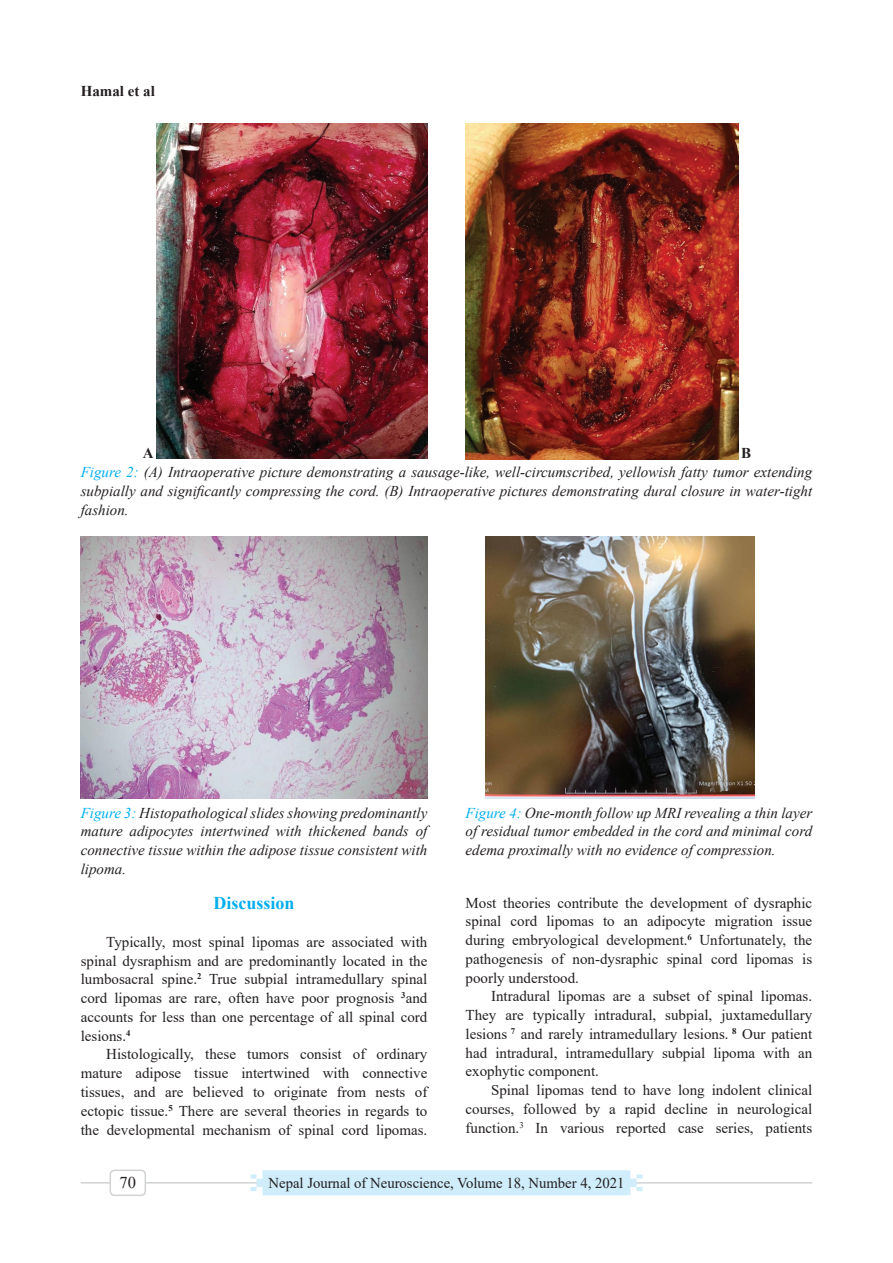
<style>
.page{position:relative;width:893px;height:1263px;background:#fff}
.page>*{position:absolute;margin:0;border:0;box-sizing:border-box;transform-origin:0 0}
.t1{font:700 18px "Times New Roman";color:#00aeef}
.t2{font:16.5px "Times New Roman";color:#231f20}
.t3{font:15px/18.8px "Times New Roman";color:#231f20;text-align:justify}
.t4{font:italic 15px/18.8px "Times New Roman";color:#231f20;text-align:justify}
.t5{font:700 15px "Times New Roman";color:#231f20}
.s1{color:#00aeef}
</style>
<div class="page">
<hr style="left:81px;top:1182px;width:731px;height:1px;background:#d1d2d4">
<svg style="left:244px;top:1170px;width:404px;height:25px;background:#d2eefb"></svg>
<div style="left:110px;top:1170px;width:35px;height:25px;background:#fff;border-radius:4px"></div>
<div style="left:110px;top:1169px;width:36px;height:27px;border:2px solid #d1d2d4;border-radius:4px"></div>
<img style="left:156px;top:123px;width:271px;height:335px">
<img style="left:466px;top:123px;width:273px;height:337px">
<img style="left:486px;top:537px;width:268px;height:261px">
<img style="left:81px;top:537px;width:346px;height:262px">
<p class="t5" style="left:81px;top:80px;width:76px">Hamal et al</p>
<p class="t5" style="left:143px;top:442px;width:12px">A</p>
<p class="t5" style="left:741px;top:442px;width:12px">B</p>
<p class="t4" style="left:81px;top:463px;width:733px"><span class="s1">Figure 2:</span> (A) Intraoperative picture demonstrating a sausage-like, well-circumscribed, yellowish fatty tumor extending subpially and significantly compressing the cord. (B) Intraoperative pictures demonstrating dural closure in water-tight fashion.</p>
<p class="t4" style="left:81px;top:803px;width:348px"><span class="s1">Figure 3:</span> Histopathological slides showing predominantly mature adipocytes intertwined with thickened bands of connective tissue within the adipose tissue consistent with lipoma.</p>
<p class="t4" style="left:466px;top:803px;width:348px"><span class="s1">Figure 4:</span> One-month follow up MRI revealing a thin layer of residual tumor embedded in the cord and minimal cord edema proximally with no evidence of compression.</p>
<p class="t1" style="left:214px;top:890px;width:83px">Discussion</p>
<p class="t3" style="left:81px;top:932px;width:348px;text-indent:26px">Typically, most spinal lipomas are associated with spinal dysraphism and are predominantly located in the lumbosacral spine.<sup>2</sup> True subpial intramedullary spinal cord lipomas are rare, often have poor prognosis <sup>3</sup>and accounts for less than one percentage of all spinal cord lesions.<sup>4</sup></p>
<p class="t3" style="left:81px;top:1044px;width:348px;text-indent:26px">Histologically, these tumors consist of ordinary mature adipose tissue intertwined with connective tissues, and are believed to originate from nests of ectopic tissue.<sup>5</sup> There are several theories in regards to the developmental mechanism of spinal cord lipomas.</p>
<p class="t3" style="left:466px;top:893px;width:348px">Most theories contribute the development of dysraphic spinal cord lipomas to an adipocyte migration issue during embryological development.<sup>6</sup> Unfortunately, the pathogenesis of non-dysraphic spinal cord lipomas is poorly understood.</p>
<p class="t3" style="left:466px;top:986px;width:348px;text-indent:26px">Intradural lipomas are a subset of spinal lipomas.<br>They are typically intradural, subpial, juxtamedullary lesions <sup>7</sup> and rarely intramedullary lesions. <sup>8</sup> Our patient had intradural, intramedullary subpial lipoma with an exophytic component.</p>
<p class="t3" style="left:466px;top:1080px;width:348px;text-indent:26px">Spinal lipomas tend to have long indolent clinical courses, followed by a rapid decline in neurological function.<sup>3</sup> In various reported case series, patients</p>
<p class="t2" style="left:120px;top:1171px;width:18px">70</p>
<p class="t3" style="left:269px;top:1173px;width:357px">Nepal Journal of Neuroscience, Volume 18, Number 4, 2021</p>
</div>
